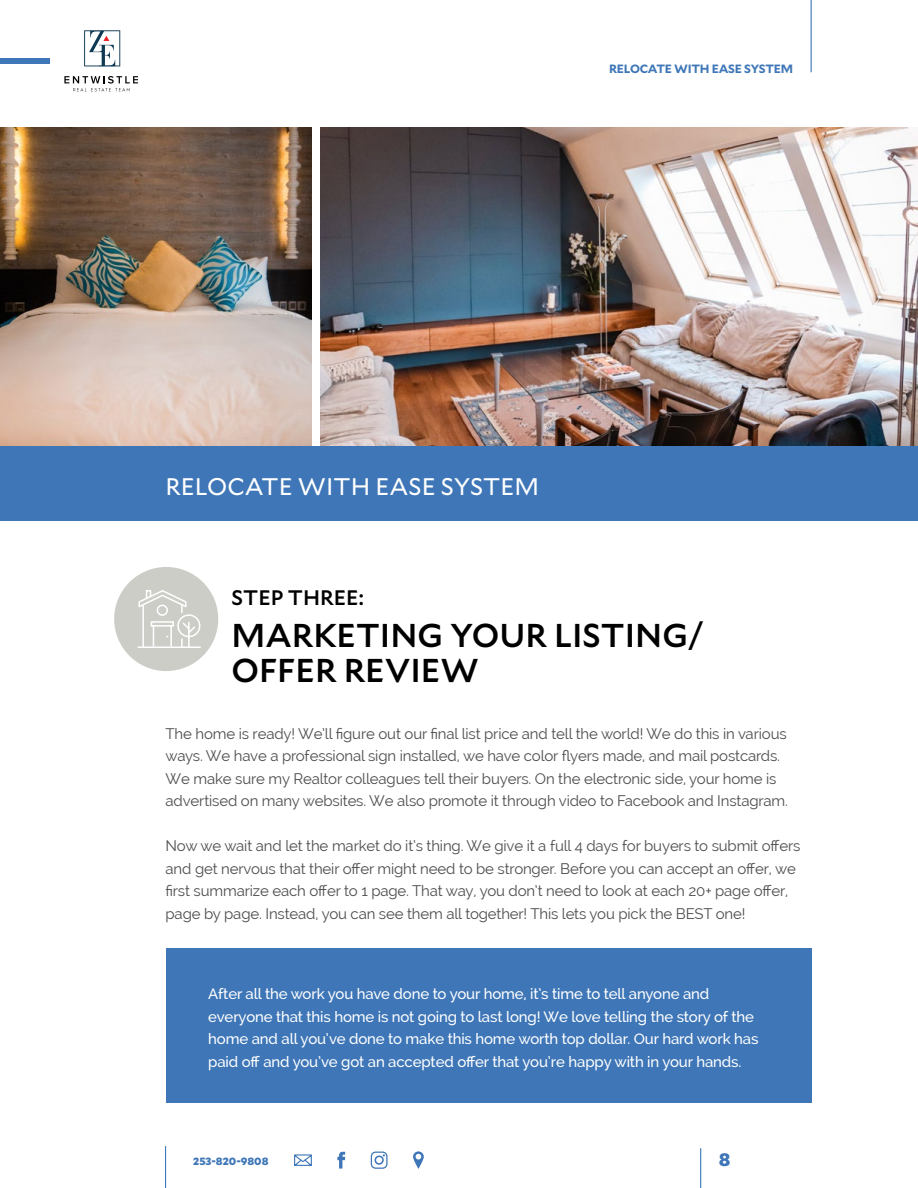
<style>
.page{position:relative;width:918px;height:1188px;background:#fff}
.page>*{position:absolute;margin:0;border:0;box-sizing:border-box;transform-origin:0 0}
.t1{font:500 33px/34.5px "Mallory";color:#000}
.t2{font:24px "Mallory";color:#fff}
.t3{font:500 21px "Mallory";color:#000}
.t4{font:900 18px "Mallory";color:#3e76b7}
.t5{font:15px/22.5px "Raleway";letter-spacing:-.01em;color:#4d4d4f}
.t6{font:500 15px/22.5px "Raleway";letter-spacing:-.01em;color:#fff}
.t7{font:700 12px "Mallory";letter-spacing:-.02em;color:#3e76b7}
.t8{font:900 10.5px "Mallory";color:#3e76b7}
</style>
<div class="page">
<hr style="left:811px;top:0;width:1px;height:72px;background:#3e76b7">
<hr style="left:700px;top:1148px;width:1px;height:40px;background:#3e76b7">
<hr style="left:165px;top:1146px;width:1px;height:42px;background:#3e76b7">
<div style="left:0;top:58px;width:49px;height:5px;background:#3e76b7"></div>
<svg style="left:294px;top:1154px;width:18px;height:12px"></svg>
<svg style="left:337px;top:1152px;width:8px;height:17px"></svg>
<div style="left:371px;top:1152px;width:17px;height:17px;border:1px solid #3e76b7;border-radius:4px"></div>
<div style="left:375px;top:1155px;width:9px;height:10px;border:2px solid #3e76b7;border-radius:50%"></div>
<svg style="left:413px;top:1151px;width:11px;height:18px"></svg>
<svg style="left:84px;top:30px;width:36px;height:36px"></svg>
<svg style="left:64px;top:76px;width:74px;height:15px"></svg>
<img style="left:320px;top:128px;width:598px;height:318px">
<img style="left:0;top:128px;width:312px;height:318px">
<div style="left:166px;top:949px;width:646px;height:154px;background:#3e76b7"></div>
<div style="left:114px;top:567px;width:104px;height:104px;background:#cdcdc8;border-radius:50%"></div>
<svg style="left:137px;top:590px;width:64px;height:58px"></svg>
<div style="left:0;top:446px;width:918px;height:74px;background:#3e76b7"></div>
<p class="t7" style="left:609px;top:59px;width:185px">RELOCATE WITH EASE SYSTEM</p>
<h2 class="t2" style="left:166px;top:469px;width:375px">RELOCATE WITH EASE SYSTEM</h2>
<h3 class="t3" style="left:232px;top:583px;width:134px">STEP THREE:</h3>
<h1 class="t1" style="left:232px;top:616px;width:474px">MARKETING YOUR LISTING/<br>OFFER REVIEW</h1>
<p class="t5" style="left:166px;top:722px;width:624px">The home is ready! We’ll figure out our final list price and tell the world! We do this in various ways. We have a professional sign installed, we have color flyers made, and mail postcards.<br>We make sure my Realtor colleagues tell their buyers. On the electronic side, your home is advertised on many websites. We also promote it through video to Facebook and Instagram.</p>
<p class="t5" style="left:166px;top:835px;width:636px">Now we wait and let the market do it’s thing. We give it a full 4 days for buyers to submit offers and get nervous that their offer might need to be stronger. Before you can accept an offer, we first summarize each offer to 1 page. That way, you don’t need to look at each 20+ page offer, page by page. Instead, you can see them all together! This lets you pick the BEST one!</p>
<p class="t6" style="left:208px;top:983px;width:552px">After all the work you have done to your home, it’s time to tell anyone and everyone that this home is not going to last long! We love telling the story of the home and all you’ve done to make this home worth top dollar. Our hard work has paid off and you’ve got an accepted offer that you’re happy with in your hands.</p>
<p class="t8" style="left:193px;top:1153px;width:77px">253-820-9808</p>
<p class="t4" style="left:719px;top:1145px;width:13px">8</p>
</div>
